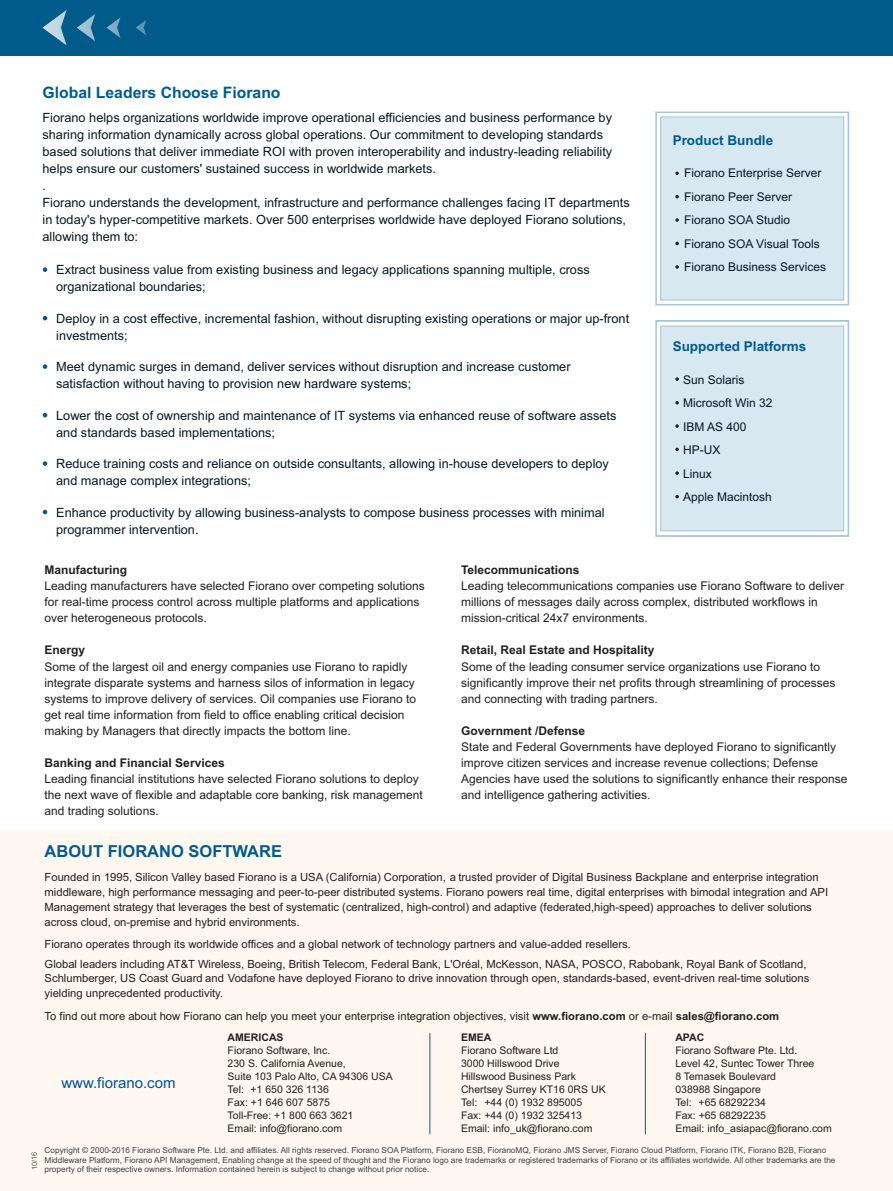
<style>
.page{position:relative;width:893px;height:1191px;background:#fff}
.page>*{position:absolute;margin:0;border:0;box-sizing:border-box;transform-origin:0 0}
.t1{font:700 16.5px "Arial";color:#005b8a}
.t2{font:700 15.75px "Arial";color:#005b8a}
.t3{font:15px "Arial";color:#005590}
.t4{font:700 13.5px "Arial";color:#005b8a}
.t5{font:12.75px/17.1px "Arial";color:#061922}
.t6{font:12px/16px "Arial";color:#231f20}
.t7{font:12px/23.4px "Arial";color:#061922}
.t8{font:700 12px "Arial";color:#231f20}
.t9{font:11.25px/15px "Arial";color:#231f20}
.t10{font:10.5px/12.9px "Arial";color:#231f20}
.t11{font:700 10.5px "Arial";color:#231f20}
.t12{font:8.25px/9.1px "Arial";color:#414142}
.t13{font:7.35px "Arial";color:#58595b}
.s1{font-weight:700}
</style>
<div class="page">
<div style="left:0;top:0;width:893px;height:55px;background:#005b8a"></div>
<div style="left:0;top:830px;width:893px;height:361px;background:#fff8f0"></div>
<svg style="left:43px;top:267px;width:4px;height:5px"></svg>
<svg style="left:43px;top:316px;width:4px;height:4px"></svg>
<svg style="left:43px;top:364px;width:4px;height:5px"></svg>
<svg style="left:43px;top:413px;width:4px;height:4px"></svg>
<svg style="left:43px;top:461px;width:4px;height:5px"></svg>
<svg style="left:43px;top:510px;width:4px;height:4px"></svg>
<svg style="left:43px;top:10px;width:24px;height:35px"></svg>
<svg style="left:77px;top:14px;width:18px;height:27px"></svg>
<svg style="left:107px;top:18px;width:13px;height:20px"></svg>
<svg style="left:136px;top:20px;width:10px;height:15px"></svg>
<div style="left:655px;top:320px;width:194px;height:217px;border:2px solid #a5c3d2"></div>
<div style="left:660px;top:325px;width:184px;height:206px;background:#d7e8f1"></div>
<div style="left:655px;top:111px;width:194px;height:194px;border:2px solid #a5c3d2"></div>
<div style="left:660px;top:116px;width:184px;height:185px;background:#d7e8f1"></div>
<hr style="left:429px;top:1033px;width:1px;height:101px;background:#0054a6">
<hr style="left:645px;top:1033px;width:1px;height:101px;background:#0054a6">
<p class="t2" style="left:43px;top:87px;width:240px">Global Leaders Choose Fiorano</p>
<p class="t5" style="left:43px;top:110px;width:589px">Fiorano helps organizations worldwide improve operational efficiencies and business performance by sharing information dynamically across global operations. Our commitment to developing standards based solutions that deliver immediate ROI with proven interoperability and industry-leading reliability helps ensure our customers' sustained success in worldwide markets.<br>.<br>Fiorano understands the development, infrastructure and performance challenges facing IT departments in today's hyper-competitive markets. Over 500 enterprises worldwide have deployed Fiorano solutions, allowing them to:</p>
<p class="t5" style="left:56px;top:262px;width:535px">Extract business value from existing business and legacy applications spanning multiple, cross organizational boundaries;</p>
<p class="t5" style="left:56px;top:311px;width:575px">Deploy in a cost effective, incremental fashion, without disrupting existing operations or major up-front investments;</p>
<p class="t5" style="left:56px;top:359px;width:516px">Meet dynamic surges in demand, deliver services without disruption and increase customer satisfaction without having to provision new hardware systems;</p>
<p class="t5" style="left:56px;top:408px;width:562px">Lower the cost of ownership and maintenance of IT systems via enhanced reuse of software assets and standards based implementations;</p>
<p class="t5" style="left:56px;top:456px;width:554px">Reduce training costs and reliance on outside consultants, allowing in-house developers to deploy and manage complex integrations;</p>
<p class="t5" style="left:56px;top:504px;width:550px">Enhance productivity by allowing business-analysts to compose business processes with minimal programmer intervention.</p>
<p class="t8" style="left:461px;top:565px;width:120px">Telecommunications</p>
<p class="t6" style="left:461px;top:579px;width:384px">Leading telecommunications companies use Fiorano Software to deliver millions of messages daily across complex, distributed workflows in mission-critical 24x7 environments.</p>
<p class="t8" style="left:461px;top:645px;width:195px">Retail, Real Estate and Hospitality</p>
<p class="t6" style="left:461px;top:659px;width:376px">Some of the leading consumer service organizations use Fiorano to significantly improve their net profits through streamlining of processes and connecting with trading partners.</p>
<p class="t8" style="left:461px;top:726px;width:126px">Government /Defense</p>
<p class="t6" style="left:461px;top:740px;width:388px">State and Federal Governments have deployed Fiorano to significantly improve citizen services and increase revenue collections; Defense Agencies have used the solutions to significantly enhance their response and intelligence gathering activities.</p>
<p class="t4" style="left:673px;top:135px;width:102px">Product Bundle</p>
<p class="t7" style="left:684px;top:162px;width:144px">Fiorano Enterprise Server<br>Fiorano Peer Server<br>Fiorano SOA Studio<br>Fiorano SOA Visual Tools<br>Fiorano Business Services</p>
<p class="t4" style="left:673px;top:341px;width:135px">Supported Platforms</p>
<p class="t7" style="left:683px;top:369px;width:91px">Sun Solaris<br>Microsoft Win 32<br>IBM AS 400<br>HP-UX<br>Linux<br>Apple Macintosh</p>
<p class="t8" style="left:45px;top:565px;width:84px">Manufacturing</p>
<p class="t6" style="left:45px;top:579px;width:382px">Leading manufacturers have selected Fiorano over competing solutions for real-time process control across multiple platforms and applications over heterogeneous protocols.</p>
<p class="t8" style="left:45px;top:645px;width:42px">Energy</p>
<p class="t6" style="left:45px;top:659px;width:373px">Some of the largest oil and energy companies use Fiorano to rapidly integrate disparate systems and harness silos of information in legacy systems to improve delivery of services. Oil companies use Fiorano to get real time information from field to office enabling critical decision making by Managers that directly impacts the bottom line.</p>
<p class="t8" style="left:45px;top:758px;width:182px">Banking and Financial Services</p>
<p class="t6" style="left:45px;top:772px;width:380px">Leading financial institutions have selected Fiorano solutions to deploy the next wave of flexible and adaptable core banking, risk management and trading solutions.</p>
<p class="t1" style="left:45px;top:844px;width:239px">ABOUT FIORANO SOFTWARE</p>
<p class="t9" style="left:45px;top:871px;width:785px">Founded in 1995, Silicon Valley based Fiorano is a USA (California) Corporation, a trusted provider of Digital Business Backplane and enterprise integration middleware, high performance messaging and peer-to-peer distributed systems. Fiorano powers real time, digital enterprises with bimodal integration and API Management strategy that leverages the best of systematic (centralized, high-control) and adaptive (federated,high-speed) approaches to deliver solutions across cloud, on-premise and hybrid environments.</p>
<p class="t9" style="left:45px;top:934px;width:763px;line-height:20.5px">Fiorano operates through its worldwide offices and a global network of technology partners and value-added resellers.<br>Global leaders including AT&amp;T Wireless, Boeing, British Telecom, Federal Bank, L'Oréal, McKesson, NASA, POSCO, Rabobank, Royal Bank of Scotland,</p>
<p class="t9" style="left:45px;top:971px;width:766px;line-height:15.6px">Schlumberger, US Coast Guard and Vodafone have deployed Fiorano to drive innovation through open, standards-based, event-driven real-time solutions yielding unprecedented productivity.</p>
<p class="t9" style="left:45px;top:1009px;width:736px">To find out more about how Fiorano can help you meet your enterprise integration objectives, visit <span class="s1">www.fiorano.com</span> or e-mail <span class="s1">sales@fiorano.com</span></p>
<p class="t3" style="left:61px;top:1077px;width:116px">www.fiorano.com</p>
<p class="t11" style="left:228px;top:1033px;width:57px">AMERICAS</p>
<p class="t10" style="left:228px;top:1045px;width:167px">Fiorano Software, Inc.<br>230 S. California Avenue,<br>Suite 103 Palo Alto, CA 94306 USA<br>Tel: +1 650 326 1136<br>Fax: +1 646 607 5875<br>Toll-Free: +1 800 663 3621<br>Email: info@fiorano.com</p>
<p class="t11" style="left:461px;top:1033px;width:32px">EMEA</p>
<p class="t10" style="left:461px;top:1045px;width:146px">Fiorano Software Ltd<br>3000 Hillswood Drive<br>Hillswood Business Park<br>Chertsey Surrey KT16 0RS UK<br>Tel: +44 (0) 1932 895005<br>Fax: +44 (0) 1932 325413<br>Email: info_uk@fiorano.com</p>
<p class="t11" style="left:675px;top:1033px;width:30px">APAC</p>
<p class="t10" style="left:675px;top:1045px;width:158px">Fiorano Software Pte. Ltd.<br>Level 42, Suntec Tower Three<br>8 Temasek Boulevard<br>038988 Singapore<br>Tel: +65 68292234<br>Fax: +65 68292235<br>Email: info_asiapac@fiorano.com</p>
<p class="t13" style="left:32px;top:1170px;width:20px;rotate:-90deg">10/16</p>
<p class="t12" style="left:45px;top:1146px;width:792px">Copyright © 2000-2016 Fiorano Software Pte. Ltd. and affiliates. All rights reserved. Fiorano SOA Platform, Fiorano ESB, FioranoMQ, Fiorano JMS Server, Fiorano Cloud Platform, Fiorano ITK, Fiorano B2B, Fiorano<br>Middleware Platform, Fiorano API Management, Enabling change at the speed of thought and the Fiorano logo are trademarks or registered trademarks of Fiorano or its affiliates worldwide. All other trademarks are the property of their respective owners. Information contained herein is subject to change without prior notice.</p>
</div>
